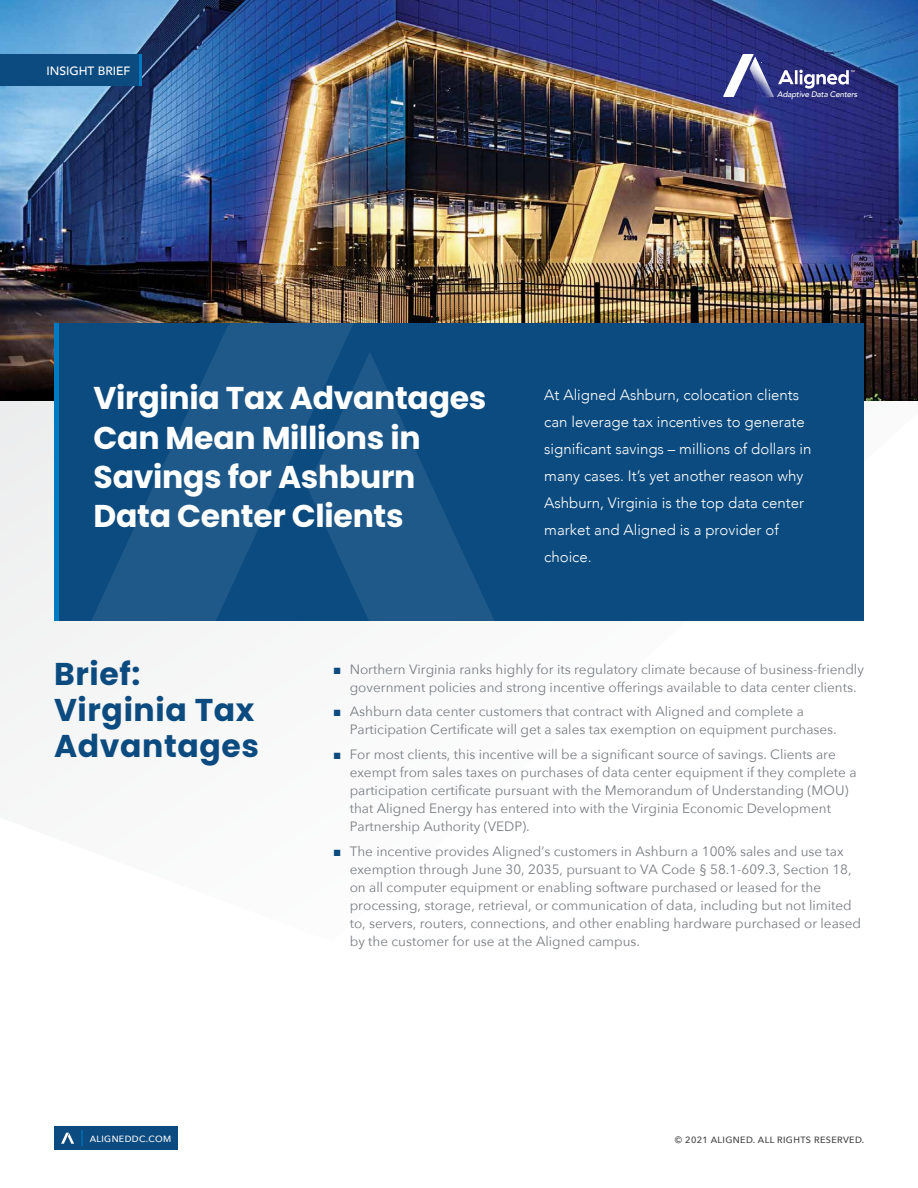
<style>
.page{position:relative;width:918px;height:1188px;background:#fff}
.page>*{position:absolute;margin:0;border:0;box-sizing:border-box;transform-origin:0 0}
.t1{font:700 31.5px/39.3px "Poppins";letter-spacing:-.01em;color:#fff}
.t2{font:700 31.5px/36px "Poppins";letter-spacing:.02em;color:#0c4b7f}
.t3{font:300 15px/27px "Avenir";color:#fff}
.t4{font:13.5px/18px "Avenir Next";color:#797d82}
.t5{font:500 12px "Avenir";color:#fff}
.t6{font:500 9.15px "Avenir Next";letter-spacing:.04em;color:#424244}
.t7{font:500 9px "Avenir Next";letter-spacing:.04em;color:#fff}
.t8{font:italic 500 8.1px "Avenir";letter-spacing:-.02em;color:#fff}
.s1{font-family:"Arial";color:#0c4b7f}
</style>
<div class="page">
<div style="left:54px;top:1127px;width:124px;height:23px;background:#0c4b7f"></div>
<svg style="left:81px;top:1130px;width:2px;height:16px"></svg>
<svg style="left:61px;top:1133px;width:13px;height:11px"></svg>
<div style="left:0;top:401px;width:184px;height:338px;background:#f3f4f4"></div>
<img style="left:0;top:0;width:918px;height:401px">
<div style="left:54px;top:323px;width:810px;height:298px;background:#0c4b7f"></div>
<hr style="left:54px;top:323px;width:4px;height:298px;background:#007ac1">
<svg style="left:355px;top:353px;width:139px;height:268px;fill:#1f5989"></svg>
<svg style="left:91px;top:323px;width:264px;height:298px;fill:#1f5989"></svg>
<div style="left:0;top:54px;width:142px;height:31px;background:#007ac1"></div>
<div style="left:0;top:54px;width:139px;height:31px;background:#0c4b7f"></div>
<svg style="left:723px;top:54px;width:132px;height:43px;background:#555a99"></svg>
<p class="t5" style="left:46px;top:60px;width:85px">INSIGHT BRIEF</p>
<p class="t8" style="left:777px;top:89px;width:82px">Adaptive Data Centers</p>
<h1 class="t1" style="left:94px;top:379px;width:394px">Virginia Tax Advantages<br>Can Mean Millions in<br>Savings for Ashburn<br>Data Center Clients</h1>
<p class="t3" style="left:544px;top:381px;width:269px">At Aligned Ashburn, colocation clients can leverage tax incentives to generate significant savings – millions of dollars in many cases. It’s yet another reason why Ashburn, Virginia is the top data center market and Aligned is a provider of choice.</p>
<h1 class="t2" style="left:54px;top:657px;width:207px">Brief:<br>Virginia Tax<br>Advantages</h1>
<p class="t4" style="left:350px;top:659px;width:516px;text-indent:-17px"><span class="s1">■</span> Northern Virginia ranks highly for its regulatory climate because of business-friendly government policies and strong incentive offerings available to data center clients.</p>
<p class="t4" style="left:350px;top:702px;width:489px;text-indent:-17px"><span class="s1">■</span> Ashburn data center customers that contract with Aligned and complete a<br>Participation Certificate will get a sales tax exemption on equipment purchases.</p>
<p class="t4" style="left:350px;top:745px;width:508px;text-indent:-17px"><span class="s1">■</span> For most clients, this incentive will be a significant source of savings. Clients are exempt from sales taxes on purchases of data center equipment if they complete a participation certificate pursuant with the Memorandum of Understanding (MOU) that Aligned Energy has entered into with the Virginia Economic Development Partnership Authority (VEDP).</p>
<p class="t4" style="left:350px;top:842px;width:513px;text-indent:-17px"><span class="s1">■</span> The incentive provides Aligned’s customers in Ashburn a 100% sales and use tax exemption through June 30, 2035, pursuant to VA Code § 58.1-609.3, Section 18, on all computer equipment or enabling software purchased or leased for the processing, storage, retrieval, or communication of data, including but not limited to, servers, routers, connections, and other enabling hardware purchased or leased by the customer for use at the Aligned campus.</p>
<p class="t7" style="left:90px;top:1131px;width:83px">ALIGNEDDC.COM</p>
<p class="t6" style="left:675px;top:1132px;width:191px">© 2021 ALIGNED. ALL RIGHTS RESERVED.</p>
</div>
